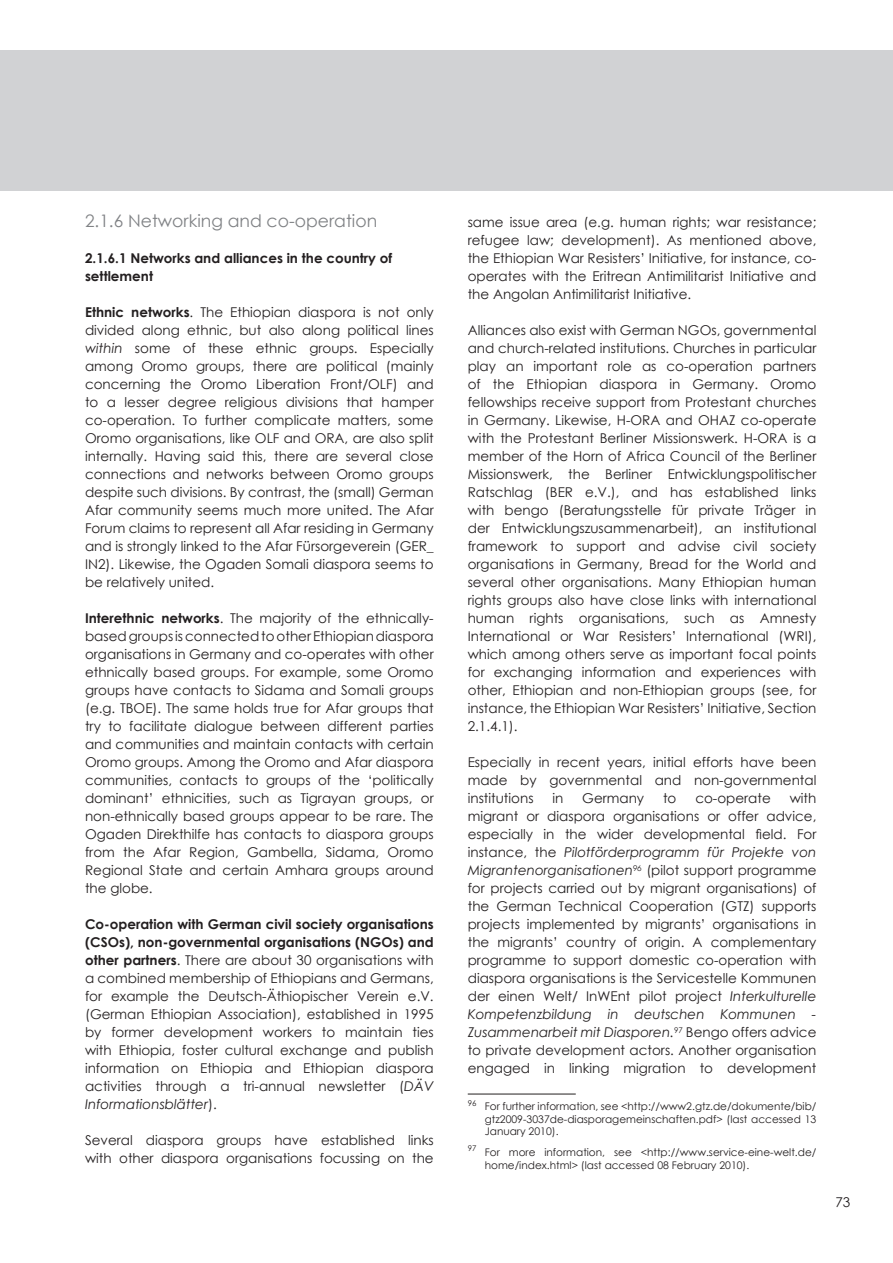
<style>
.page{position:relative;width:893px;height:1263px;background:#fff}
.page>*{position:absolute;margin:0;border:0;box-sizing:border-box;transform-origin:0 0}
.t1{font:17.25px "Century Gothic";color:#808285}
.t2{font:13.5px/18px "Century Gothic";color:#231f20;text-align:justify}
.t3{font:700 13.5px/18px "Century Gothic";color:#231f20}
.t4{font:10.5px/12.6px "Century Gothic";color:#231f20;text-align:justify}
.s1{font-weight:700}
.s2{font-style:italic}
</style>
<div class="page">
<div style="left:0;top:50px;width:893px;height:140px;background:#d1d2d4"></div>
<hr style="left:468px;top:1094px;width:108px;height:1px;background:#231f20">
<p class="t1" style="left:85px;top:209px;width:294px">2.1.6 Networking and co-operation</p>
<p class="t3" style="left:85px;top:249px;width:309px">2.1.6.1 Networks and alliances in the country of settlement</p>
<p class="t2" style="left:85px;top:303px;width:350px"><span class="s1">Ethnic networks</span>. The Ethiopian diaspora is not only divided along ethnic, but also along political lines <span class="s2">within</span> some of these ethnic groups. Especially among Oromo groups, there are political (mainly concerning the Oromo Liberation Front/OLF) and to a lesser degree religious divisions that hamper co-operation. To further complicate matters, some Oromo organisations, like OLF and ORA, are also split internally. Having said this, there are several close connections and networks between Oromo groups despite such divisions. By contrast, the (small) German Afar community seems much more united. The Afar Forum claims to represent all Afar residing in Germany and is strongly linked to the Afar Fürsorgeverein (GER_ IN2). Likewise, the Ogaden Somali diaspora seems to be relatively united.</p>
<p class="t2" style="left:85px;top:609px;width:350px"><span class="s1">Interethnic networks</span>. The majority of the ethnically&shy;based groups is connected to other Ethiopian diaspora organisations in Germany and co-operates with other ethnically based groups. For example, some Oromo groups have contacts to Sidama and Somali groups (e.g. TBOE). The same holds true for Afar groups that try to facilitate dialogue between different parties and communities and maintain contacts with certain Oromo groups. Among the Oromo and Afar diaspora communities, contacts to groups of the ‘politically dominant’ ethnicities, such as Tigrayan groups, or non-ethnically based groups appear to be rare. The Ogaden Direkthilfe has contacts to diaspora groups from the Afar Region, Gambella, Sidama, Oromo Regional State and certain Amhara groups around the globe.</p>
<p class="t2" style="left:85px;top:915px;width:350px"><span class="s1">Co-operation with German civil society organisations (CSOs), non-governmental organisations (NGOs) and other partners</span>. There are about 30 organisations with a combined membership of Ethiopians and Germans, for example the Deutsch-Äthiopischer Verein e.V. (German Ethiopian Association), established in 1995 by former development workers to maintain ties with Ethiopia, foster cultural exchange and publish information on Ethiopia and Ethiopian diaspora activities through a tri-annual newsletter (<span class="s2">DÄV Informationsblätter</span>).</p>
<p class="t2" style="left:85px;top:1131px;width:350px">Several diaspora groups have established links with other diaspora organisations focussing on the</p>
<p class="t2" style="left:468px;top:213px;width:350px">same issue area (e.g. human rights; war resistance; refugee law; development). As mentioned above, the Ethiopian War Resisters’ Initiative, for instance, co&shy;operates with the Eritrean Antimilitarist Initiative and the Angolan Antimilitarist Initiative.</p>
<p class="t2" style="left:468px;top:321px;width:350px">Alliances also exist with German NGOs, governmental and church-related institutions. Churches in particular play an important role as co-operation partners of the Ethiopian diaspora in Germany. Oromo fellowships receive support from Protestant churches in Germany. Likewise, H-ORA and OHAZ co-operate with the Protestant Berliner Missionswerk. H-ORA is a member of the Horn of Africa Council of the Berliner Missionswerk, the Berliner Entwicklungspolitischer Ratschlag (BER e.V.), and has established links with bengo (Beratungsstelle für private Träger in der Entwicklungszusammenarbeit), an institutional framework to support and advise civil society organisations in Germany, Bread for the World and several other organisations. Many Ethiopian human rights groups also have close links with international human rights organisations, such as Amnesty International or War Resisters’ International (WRI), which among others serve as important focal points for exchanging information and experiences with other, Ethiopian and non-Ethiopian groups (see, for instance, the Ethiopian War Resisters’ Initiative, Section 2.1.4.1).</p>
<p class="t2" style="left:468px;top:753px;width:350px">Especially in recent years, initial efforts have been made by governmental and non-governmental institutions</p>
<p class="t2" style="left:468px;top:789px;width:350px;text-indent:322px">with migrant or diaspora organisations or offer advice, especially in the wider developmental field. For instance, the <span class="s2">Pilotförderprogramm für Projekte von Migrantenorganisationen</span><sup>96</sup> (pilot support programme for projects carried out by migrant organisations) of the German Technical Cooperation (GTZ) supports projects implemented by migrants’ organisations in the migrants’ country of origin. A complementary programme to support domestic co-operation with diaspora organisations is the Servicestelle Kommunen der einen Welt/ InWEnt pilot project <span class="s2">Interkulturelle Kompetenzbildung in deutschen Kommunen - Zusammenarbeit mit Diasporen.</span><sup>97</sup> Bengo offers advice to private development actors. Another organisation engaged in linking migration to development</p>
<p class="t4" style="left:485px;top:1100px;width:333px;text-indent:-17px"><sup>96</sup> For further information, see &lt;http://www2.gtz.de/dokumente/bib/ gtz2009-3037de-diasporagemeinschaften.pdf&gt; (last accessed 13<br>January 2010).</p>
<p class="t4" style="left:485px;top:1146px;width:333px;text-indent:-17px"><sup>97</sup> For more information, see &lt;http://www.service-eine-welt.de/ home/index.html&gt; (last accessed 08 February 2010).</p>
<p class="t2" style="left:552px;top:789px;width:12px">in</p>
<p class="t2" style="left:582px;top:789px;width:63px">Germany</p>
<p class="t2" style="left:663px;top:789px;width:15px">to</p>
<p class="t2" style="left:695px;top:789px;width:77px">co-operate</p>
<p class="t2" style="left:835px;top:1193px;width:16px">73</p>
</div>
